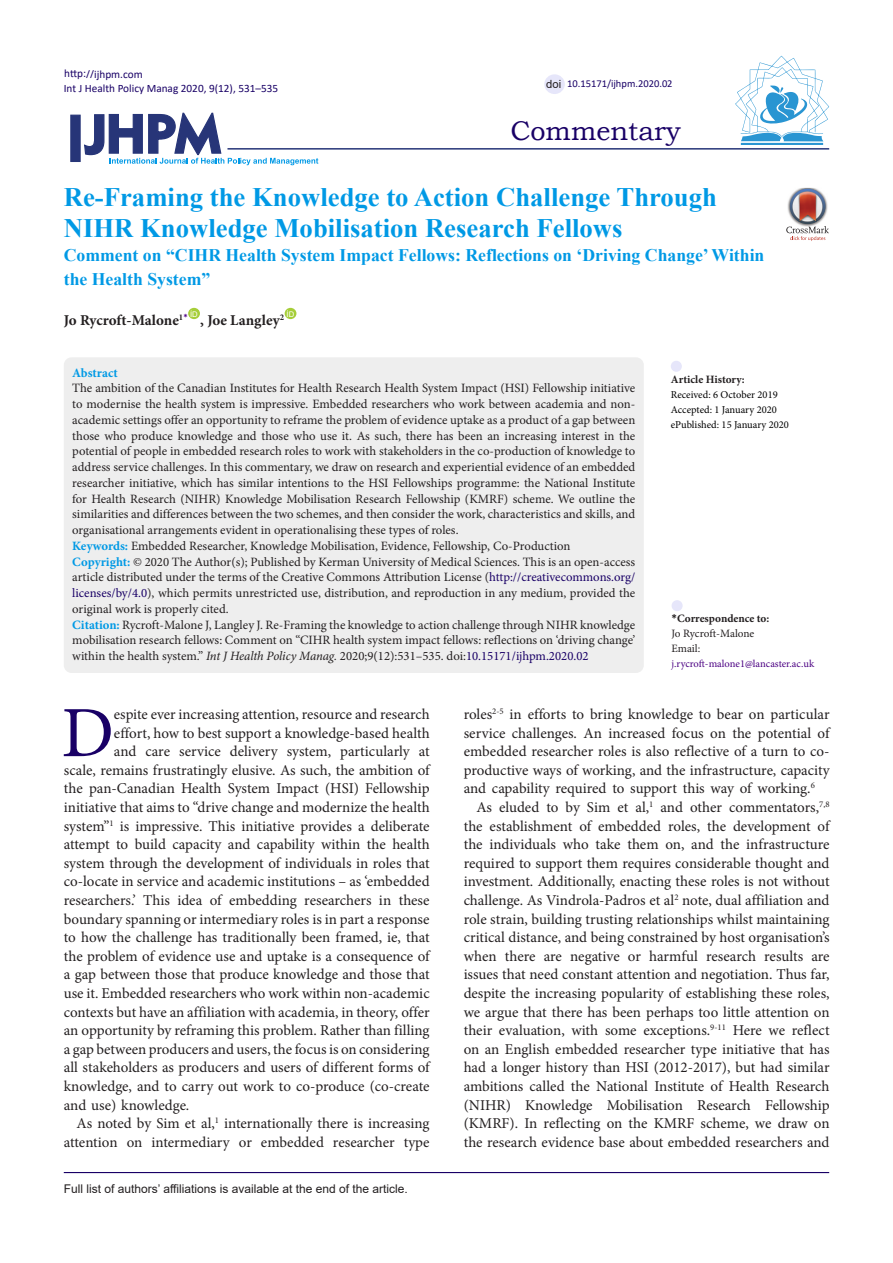
<style>
.page{position:relative;width:893px;height:1263px;background:#fff}
.page>*{position:absolute;margin:0;border:0;box-sizing:border-box;transform-origin:0 0}
.t1{font:72.3px "Minion Pro";color:#190066}
.t2{font:27px "Bookman Old Style";color:#190066}
.Default{font:700 26.7px/31.5px "Times New Roman";color:#0099e5}
.Default-2{font:700 17.7px/24px "Times New Roman";color:#0099e5}
.t3{font:15px/18.6px "Minion Pro";color:#231f20;text-align:justify}
.Default-3{font:700 15px "Minion Pro";color:#231f20}
.t4{font:12.75px/15.8px "Minion Pro";color:#231f20;text-align:justify}
.Default-4{font:700 12.75px "Minion Pro";color:#0099e5}
.t5{font:12px "Arial";color:#231f20}
.t6{font:11.25px "Calibri";color:#190066}
.t7{font:700 11.25px "Minion Pro";color:#231f20}
.t8{font:11.25px "Minion Pro";letter-spacing:-.005em;color:#231f20}
.t9{font:11.25px "Arial";color:#231f20}
.t10{font:10.5px "Minion Pro";color:#000}
.t11{font:10.5px "Minion Pro";letter-spacing:-.005em;color:#4b0082}
.t12{font:10.5px "Calibri";color:#190066}
.t13{font:7.8px "Arial";color:#fff}
.s1{font-weight:700;color:#0099e5}
.s2{color:#190066}
.s3{font-style:italic}
.s4{font-family:"Calibri"}
</style>
<div class="page">
<svg style="left:84px;top:112px;width:234px;height:53px"></svg>
<div style="left:70px;top:115px;width:11px;height:47px;background:#273578;border:1px solid #273578"></div>
<div style="left:188px;top:308px;width:12px;height:11px;background:#a6ce39;border-radius:50%"></div>
<div style="left:285px;top:308px;width:11px;height:11px;background:#a6ce39;border-radius:50%"></div>
<hr style="left:227px;top:148px;width:602px;height:2px;background:#273578">
<div style="left:64px;top:357px;width:580px;height:316px;background:#eee;border-radius:8px"></div>
<div style="left:672px;top:600px;width:11px;height:11px;background:#e6e6fa;border-radius:50%"></div>
<div style="left:671px;top:361px;width:11px;height:11px;background:#e6e6fa;border-radius:50%"></div>
<hr style="left:64px;top:1172px;width:765px;height:1px;background:#190066">
<hr style="left:741px;top:143px;width:82px;height:2px;background:#2995d2">
<svg style="left:735px;top:56px;width:94px;height:85px"></svg>
<div style="left:544px;top:74px;width:21px;height:20px;background:#e6e6fa;border-radius:50%"></div>
<img style="left:798px;top:188px;width:18px;height:1px">
<svg style="left:786px;top:189px;width:43px;height:52px"></svg>
<p class="t6" style="left:64px;top:66px;width:80px">http://ijhpm.com</p>
<p class="t6" style="left:64px;top:81px;width:216px">Int J Health Policy Manag 2020, 9(12), 531–535</p>
<p class="t9" style="left:546px;top:76px;width:17px">doi</p>
<p class="t12" style="left:567px;top:76px;width:107px">10.15171/ijhpm.2020.02</p>
<p class="t2" style="left:510px;top:113px;width:172px">Commentary</p>
<p class="Default" style="left:64px;top:180px;width:655px">Re-Framing the Knowledge to Action Challenge Through<br>NIHR Knowledge Mobilisation Research Fellows</p>
<p class="Default-2" style="left:64px;top:243px;width:702px">Comment on “CIHR Health System Impact Fellows: Reflections on ‘Driving Change’ Within the Health System”</p>
<p class="Default-3" style="left:64px;top:309px;width:125px">Jo Rycroft-Malone<sup>1</sup><sup>*</sup></p>
<p class="t13" style="left:190px;top:308px;width:9px">ID</p>
<p class="t13" style="left:287px;top:308px;width:9px">ID</p>
<p class="Default-3" style="left:200px;top:309px;width:85px">, Joe Langley<sup>2</sup></p>
<p class="Default-4" style="left:72px;top:364px;width:47px">Abstract</p>
<p class="t4" style="left:72px;top:380px;width:565px">The ambition of the Canadian Institutes for Health Research Health System Impact (HSI) Fellowship initiative to modernise the health system is impressive. Embedded researchers who work between academia and non&shy;academic settings offer an opportunity to reframe the problem of evidence uptake as a product of a gap between those who produce knowledge and those who use it. As such, there has been an increasing interest in the potential of people in embedded research roles to work with stakeholders in the co-production of knowledge to address service challenges. In this commentary, we draw on research and experiential evidence of an embedded researcher initiative, which has similar intentions to the HSI Fellowships programme: the National Institute for Health Research (NIHR) Knowledge Mobilisation Research Fellowship (KMRF) scheme. We outline the similarities and differences between the two schemes, and then consider the work, characteristics and skills, and organisational arrangements evident in operationalising these types of roles.</p>
<p class="t4" style="left:72px;top:538px;width:500px"><span class="s1">Keywords:</span> Embedded Researcher, Knowledge Mobilisation, Evidence, Fellowship, Co-Production</p>
<p class="t4" style="left:72px;top:554px;width:565px"><span class="s1">Copyright:</span> © 2020 The Author(s); Published by Kerman University of Medical Sciences. This is an open-access article distributed under the terms of the Creative Commons Attribution License (<span class="s2">http://creativecommons.org/ licenses/by/4.0</span>), which permits unrestricted use, distribution, and reproduction in any medium, provided the original work is properly cited.</p>
<p class="t4" style="left:72px;top:617px;width:564px"><span class="s1">Citation:</span> Rycroft-Malone J, Langley J. Re-Framing the knowledge to action challenge through NIHR knowledge mobilisation research fellows: Comment on “CIHR health system impact fellows: reflections on ‘driving change’ within the health system.” <span class="s3">Int J Health Policy Manag.</span> 2020;9(12):531–535. doi:<span class="s2">10.15171/ijhpm.2020.02</span></p>
<p class="t7" style="left:671px;top:611px;width:99px"><span class="s4">*</span>Correspondence to:</p>
<p class="t7" style="left:671px;top:371px;width:76px">Article History:</p>
<p class="t10" style="left:671px;top:387px;width:108px">Received: 6 October 2019</p>
<p class="t10" style="left:671px;top:402px;width:108px">Accepted: 1 January 2020</p>
<p class="t10" style="left:671px;top:417px;width:120px">ePublished: 15 January 2020</p>
<p class="t8" style="left:671px;top:626px;width:84px">Jo Rycroft-Malone</p>
<p class="t8" style="left:671px;top:641px;width:30px">Email:</p>
<p class="t11" style="left:671px;top:657px;width:144px">j.rycroft-malone1@lancaster.ac.uk</p>
<p class="t1" style="left:61px;top:685px;width:54px">D</p>
<p class="t3" style="left:114px;top:705px;width:317px">espite ever increasing attention, resource and research</p>
<p class="t3" style="left:114px;top:723px;width:317px">effort, how to best support a knowledge-based health</p>
<p class="t3" style="left:114px;top:742px;width:317px">and care service delivery system, particularly at</p>
<p class="t3" style="left:64px;top:761px;width:367px">scale, remains frustratingly elusive. As such, the ambition of</p>
<p class="t3" style="left:64px;top:779px;width:367px">the pan-Canadian Health System Impact (HSI) Fellowship</p>
<p class="t3" style="left:64px;top:798px;width:367px">initiative that aims to “drive change and modernize the health</p>
<p class="t3" style="left:64px;top:816px;width:367px">system”<sup>1</sup> is impressive. This initiative provides a deliberate</p>
<p class="t3" style="left:64px;top:835px;width:367px">attempt to build capacity and capability within the health</p>
<p class="t3" style="left:64px;top:854px;width:367px">system through the development of individuals in roles that</p>
<p class="t3" style="left:64px;top:872px;width:367px">co-locate in service and academic institutions – as ‘embedded</p>
<p class="t3" style="left:64px;top:891px;width:367px">researchers.’ This idea of embedding researchers in these</p>
<p class="t3" style="left:64px;top:909px;width:367px">boundary spanning or intermediary roles is in part a response</p>
<p class="t3" style="left:64px;top:928px;width:367px">to how the challenge has traditionally been framed, ie, that</p>
<p class="t3" style="left:64px;top:947px;width:367px">the problem of evidence use and uptake is a consequence of</p>
<p class="t3" style="left:64px;top:965px;width:367px">a gap between those that produce knowledge and those that</p>
<p class="t3" style="left:64px;top:984px;width:367px">use it. Embedded researchers who work within non-academic</p>
<p class="t3" style="left:64px;top:1002px;width:367px">contexts but have an affiliation with academia, in theory, offer</p>
<p class="t3" style="left:64px;top:1021px;width:367px">an opportunity by reframing this problem. Rather than filling</p>
<p class="t3" style="left:64px;top:1040px;width:367px">a gap between producers and users, the focus is on considering</p>
<p class="t3" style="left:64px;top:1058px;width:367px">all stakeholders as producers and users of different forms of</p>
<p class="t3" style="left:64px;top:1077px;width:367px">knowledge, and to carry out work to co-produce (co-create</p>
<p class="t3" style="left:64px;top:1095px;width:127px">and use) knowledge.</p>
<p class="t3" style="left:64px;top:1114px;width:367px;text-align:right">As noted by Sim et al,<sup>1</sup> internationally there is increasing attention on intermediary or embedded researcher type</p>
<p class="t5" style="left:64px;top:1180px;width:346px">Full list of authors’ affiliations is available at the end of the article.</p>
<p class="t3" style="left:464px;top:705px;width:367px">roles<sup>2-5</sup> in efforts to bring knowledge to bear on particular service challenges. An increased focus on the potential of embedded researcher roles is also reflective of a turn to co&shy;productive ways of working, and the infrastructure, capacity and capability required to support this way of working.<sup>6</sup></p>
<p class="t3" style="left:464px;top:798px;width:367px;text-indent:13px">As eluded to by Sim et al,<sup>1</sup> and other commentators,<sup>7,8 </sup>the establishment of embedded roles, the development of the individuals who take them on, and the infrastructure required to support them requires considerable thought and investment. Additionally, enacting these roles is not without challenge. As Vindrola-Padros et al<sup>2</sup> note, dual affiliation and role strain, building trusting relationships whilst maintaining critical distance, and being constrained by host organisation’s when there are negative or harmful research results are issues that need constant attention and negotiation. Thus far, despite the increasing popularity of establishing these roles, we argue that there has been perhaps too little attention on their evaluation, with some exceptions.<sup>9-11</sup> Here we reflect on an English embedded researcher type initiative that has had a longer history than HSI (2012-2017), but had similar ambitions called the National Institute of Health Research (NIHR) Knowledge Mobilisation Research Fellowship (KMRF). In reflecting on the KMRF scheme, we draw on the research evidence base about embedded researchers and</p>
</div>
